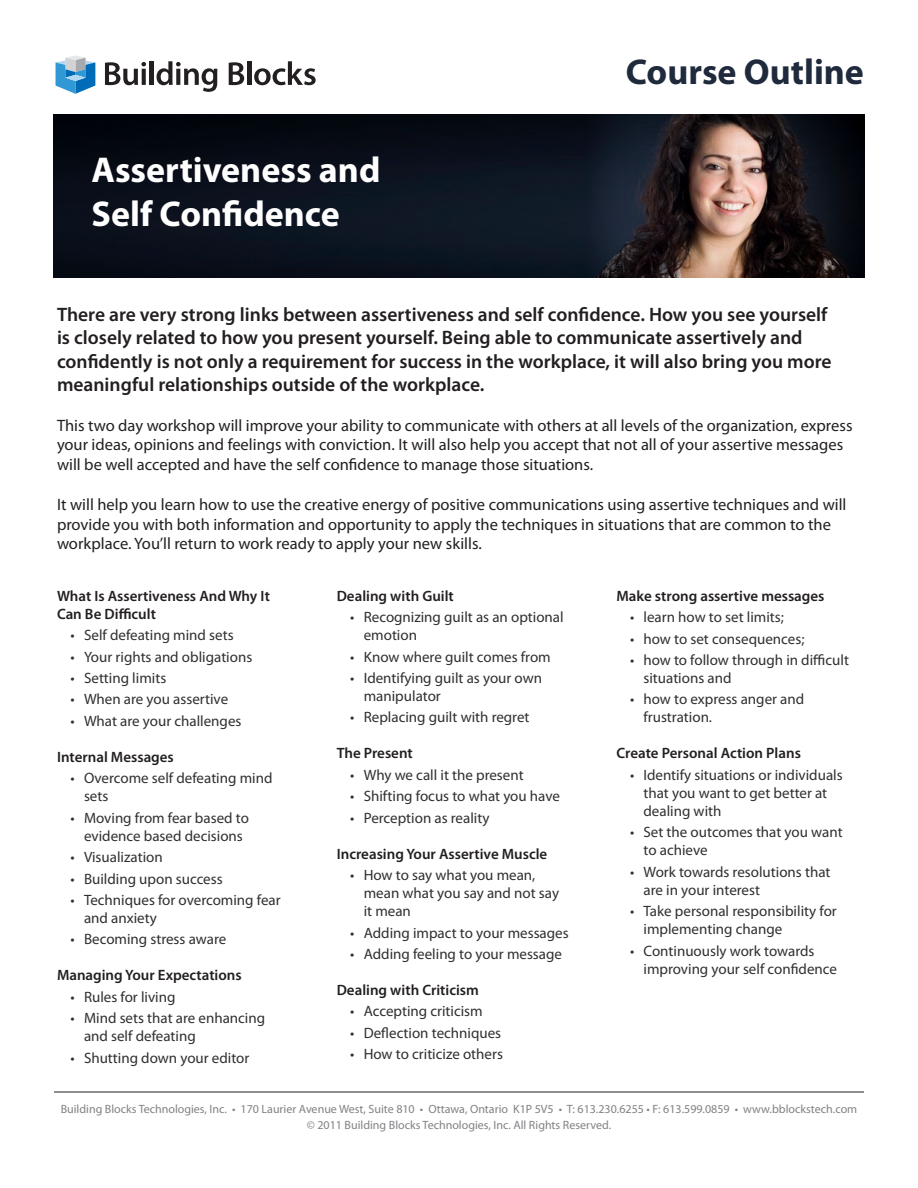
<style>
.page{position:relative;width:918px;height:1188px;background:#fff}
.page>*{position:absolute;margin:0;border:0;box-sizing:border-box;transform-origin:0 0}
.t1{font:700 36px "Myriad Pro";color:#fff}
.t2{font:700 36px "Myriad Pro";color:#1f2a3c}
.t3{font:600 19.5px/23.4px "Myriad Pro";color:#231f20}
.t4{font:16.5px/19.8px "Myriad Pro";color:#231f20}
.t5{font:15px/18px "Myriad Pro";color:#312f30}
.t6{font:600 15px/18px "Myriad Pro";color:#231f20}
.t7{font:12px "Myriad Pro";color:#808285}
</style>
<div class="page">
<img style="left:54px;top:114px;width:810px;height:164px">
<svg style="left:56px;top:56px;width:39px;height:38px"></svg>
<svg style="left:105px;top:62px;width:41px;height:23px"></svg>
<hr style="left:150px;top:61px;width:4px;height:24px;background:#231f20">
<svg style="left:156px;top:61px;width:61px;height:31px"></svg>
<svg style="left:229px;top:62px;width:15px;height:23px"></svg>
<hr style="left:247px;top:61px;width:4px;height:24px;background:#231f20">
<svg style="left:254px;top:61px;width:62px;height:24px"></svg>
<hr style="left:54px;top:1092px;width:810px;height:1px;background:#231f20">
<p class="t1" style="left:92px;top:147px;width:291px">Assertiveness and</p>
<p class="t1" style="left:92px;top:190px;width:250px">Self Confidence</p>
<p class="t2" style="left:626px;top:48px;width:240px">Course Outline</p>
<p class="t3" style="left:57px;top:302px;width:776px">There are very strong links between assertiveness and self confidence. How you see yourself is closely related to how you present yourself. Being able to communicate assertively and confidently is not only a requirement for success in the workplace, it will also bring you more meaningful relationships outside of the workplace.</p>
<p class="t4" style="left:57px;top:415px;width:797px">This two day workshop will improve your ability to communicate with others at all levels of the organization, express your ideas, opinions and feelings with conviction. It will also help you accept that not all of your assertive messages will be well accepted and have the self confidence to manage those situations.</p>
<p class="t4" style="left:57px;top:494px;width:791px">It will help you learn how to use the creative energy of positive communications using assertive techniques and will provide you with both information and opportunity to apply the techniques in situations that are common to the workplace. You’ll return to work ready to apply your new skills.</p>
<p class="t6" style="left:57px;top:586px;width:214px">What Is Assertiveness And Why It<br>Can Be Difficult</p>
<p class="t5" style="left:71px;top:626px;width:165px">• Self defeating mind sets</p>
<p class="t5" style="left:71px;top:647px;width:183px">• Your rights and obligations</p>
<p class="t5" style="left:71px;top:669px;width:97px">• Setting limits</p>
<p class="t5" style="left:71px;top:690px;width:159px">• When are you assertive</p>
<p class="t5" style="left:71px;top:712px;width:172px">• What are your challenges</p>
<p class="t6" style="left:57px;top:747px;width:118px">Internal Messages</p>
<p class="t5" style="left:84px;top:769px;width:190px;text-indent:-14px">• Overcome self defeating mind sets</p>
<p class="t5" style="left:71px;top:808px;width:180px;text-align:center">• Moving from fear based to evidence based decisions</p>
<p class="t5" style="left:71px;top:848px;width:94px">• Visualization</p>
<p class="t5" style="left:71px;top:869px;width:154px">• Building upon success</p>
<p class="t5" style="left:84px;top:891px;width:198px;text-indent:-14px">• Techniques for overcoming fear and anxiety</p>
<p class="t5" style="left:71px;top:930px;width:157px">• Becoming stress aware</p>
<p class="t6" style="left:57px;top:966px;width:186px">Managing Your Expectations</p>
<p class="t5" style="left:71px;top:988px;width:106px">• Rules for living</p>
<p class="t5" style="left:84px;top:1009px;width:183px;text-indent:-14px">• Mind sets that are enhancing and self defeating</p>
<p class="t5" style="left:71px;top:1048px;width:180px">• Shutting down your editor</p>
<p class="t6" style="left:337px;top:586px;width:119px">Dealing with Guilt</p>
<p class="t5" style="left:364px;top:608px;width:201px;text-indent:-14px">• Recognizing guilt as an optional emotion</p>
<p class="t5" style="left:350px;top:647px;width:202px">• Know where guilt comes from</p>
<p class="t5" style="left:364px;top:669px;width:180px;text-indent:-14px">• Identifying guilt as your own manipulator</p>
<p class="t5" style="left:350px;top:708px;width:181px">• Replacing guilt with regret</p>
<p class="t6" style="left:337px;top:744px;width:78px">The Present</p>
<p class="t5" style="left:350px;top:766px;width:175px">• Why we call it the present</p>
<p class="t5" style="left:350px;top:787px;width:211px">• Shifting focus to what you have</p>
<p class="t5" style="left:350px;top:808px;width:141px">• Perception as reality</p>
<p class="t6" style="left:337px;top:844px;width:212px">Increasing Your Assertive Muscle</p>
<p class="t5" style="left:364px;top:866px;width:197px;text-indent:-14px">• How to say what you mean, mean what you say and not say it mean</p>
<p class="t5" style="left:350px;top:923px;width:220px">• Adding impact to your messages</p>
<p class="t5" style="left:350px;top:945px;width:213px">• Adding feeling to your message</p>
<p class="t6" style="left:337px;top:981px;width:144px">Dealing with Criticism</p>
<p class="t5" style="left:350px;top:1002px;width:134px">• Accepting criticism</p>
<p class="t5" style="left:350px;top:1024px;width:152px">• Deflection techniques</p>
<p class="t5" style="left:350px;top:1045px;width:154px">• How to criticize others</p>
<p class="t6" style="left:617px;top:586px;width:210px">Make strong assertive messages</p>
<p class="t5" style="left:630px;top:608px;width:155px">• learn how to set limits;</p>
<p class="t5" style="left:630px;top:629px;width:176px">• how to set consequences;</p>
<p class="t5" style="left:644px;top:651px;width:207px;text-indent:-14px">• how to follow through in difficult situations and</p>
<p class="t5" style="left:644px;top:690px;width:162px;text-indent:-14px">• how to express anger and frustration.</p>
<p class="t6" style="left:617px;top:744px;width:186px">Create Personal Action Plans</p>
<p class="t5" style="left:644px;top:766px;width:201px;text-indent:-14px">• Identify situations or individuals that you want to get better at dealing with</p>
<p class="t5" style="left:644px;top:823px;width:201px;text-indent:-14px">• Set the outcomes that you want to achieve</p>
<p class="t5" style="left:644px;top:862px;width:188px;text-indent:-14px">• Work towards resolutions that are in your interest</p>
<p class="t5" style="left:644px;top:902px;width:195px;text-indent:-14px">• Take personal responsibility for implementing change</p>
<p class="t5" style="left:644px;top:941px;width:195px;text-indent:-14px">• Continuously work towards improving your self confidence</p>
<p class="t7" style="left:61px;top:1101px;width:798px">Building Blocks Technologies, Inc. • 170 Laurier Avenue West, Suite 810 • Ottawa, Ontario K1P 5V5 • T: 613.230.6255 • F: 613.599.0859 • www.bblockstech.com</p>
<p class="t7" style="left:307px;top:1118px;width:306px">© 2011 Building Blocks Technologies, Inc. All Rights Reserved.</p>
</div>
